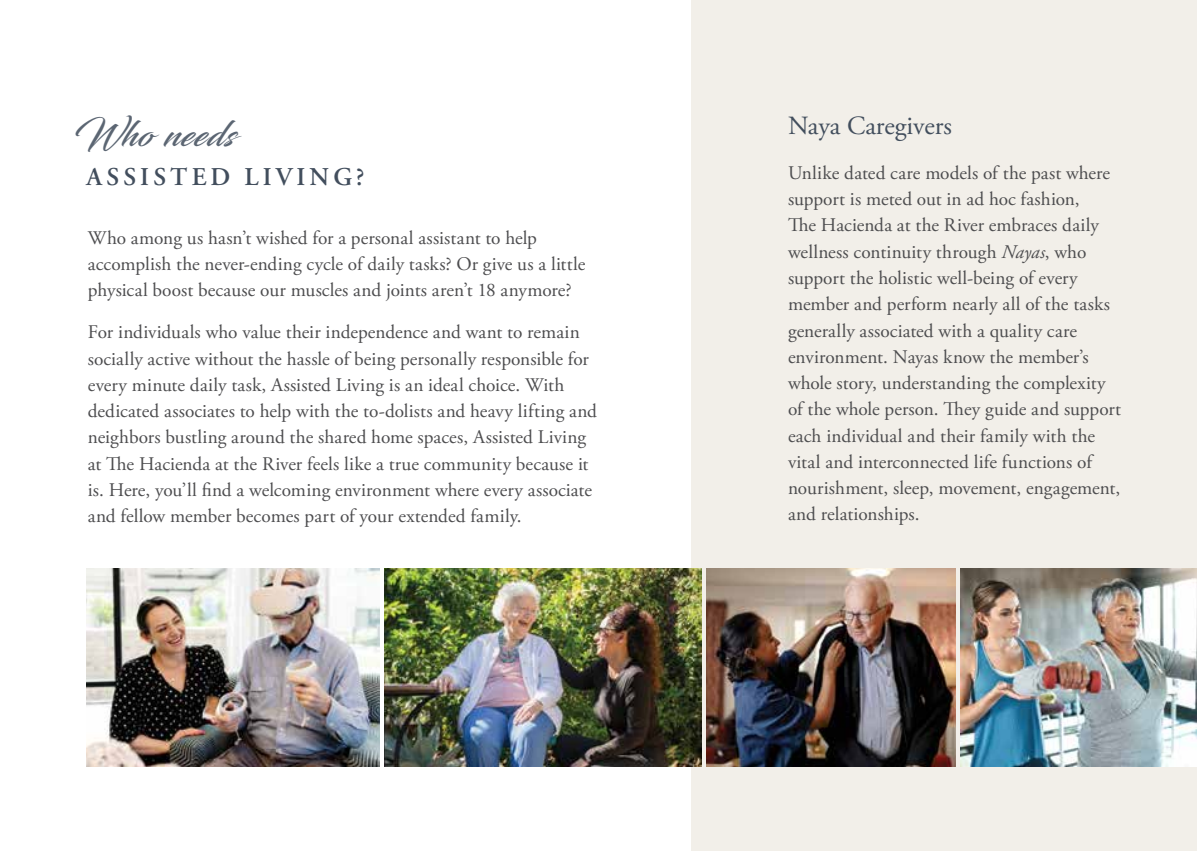
<style>
.page{position:relative;width:1197px;height:851px;background:#fff}
.page>*{position:absolute;margin:0;border:0;box-sizing:border-box;transform-origin:0 0}
.t1{font:35.18px "Blacksword";letter-spacing:.025em;color:#424e5d}
.t2{font:26.25px "Adobe Garamond Pro";color:#424e5d}
.t3{font:600 25.55px "Adobe Garamond Pro";letter-spacing:.165em;color:#424e5d}
.t4{font:19.25px/26.2px "Adobe Garamond Pro";letter-spacing:.005em;color:#4d4d4f}
.s1{font-style:italic}
</style>
<div class="page">
<div style="left:691px;top:0;width:506px;height:850px;background:#f2efe9"></div>
<img style="left:385px;top:568px;width:316px;height:198px">
<img style="left:86px;top:568px;width:294px;height:198px">
<img style="left:706px;top:568px;width:250px;height:198px">
<img style="left:961px;top:568px;width:236px;height:198px">
<h1 class="t1" style="left:74px;top:114px;width:163px">Who needs</h1>
<h3 class="t3" style="left:87px;top:162px;width:279px">ASSISTED LIVING?</h3>
<p class="t4" style="left:88px;top:225px;width:499px">Who among us hasn’t wished for a personal assistant to help accomplish the never-ending cycle of daily tasks? Or give us a little physical boost because our muscles and joints aren’t 18 anymore?</p>
<p class="t4" style="left:88px;top:320px;width:511px">For individuals who value their independence and want to remain socially active without the hassle of being personally responsible for every minute daily task, Assisted Living is an ideal choice. With dedicated associates to help with the to-dolists and heavy lifting and neighbors bustling around the shared home spaces, Assisted Living at The Hacienda at the River feels like a true community because it is. Here, you’ll find a welcoming environment where every associate and fellow member becomes part of your extended family.</p>
<h2 class="t2" style="left:788px;top:109px;width:165px">Naya Caregivers</h2>
<p class="t4" style="left:788px;top:160px;width:335px">Unlike dated care models of the past where support is meted out in ad hoc fashion,<br>The Hacienda at the River embraces daily wellness continuity through <span class="s1">Nayas</span>, who support the holistic well-being of every member and perform nearly all of the tasks generally associated with a quality care environment. Nayas know the member’s whole story, understanding the complexity of the whole person. They guide and support each individual and their family with the vital and interconnected life functions of nourishment, sleep, movement, engagement, and relationships.</p>
</div>
